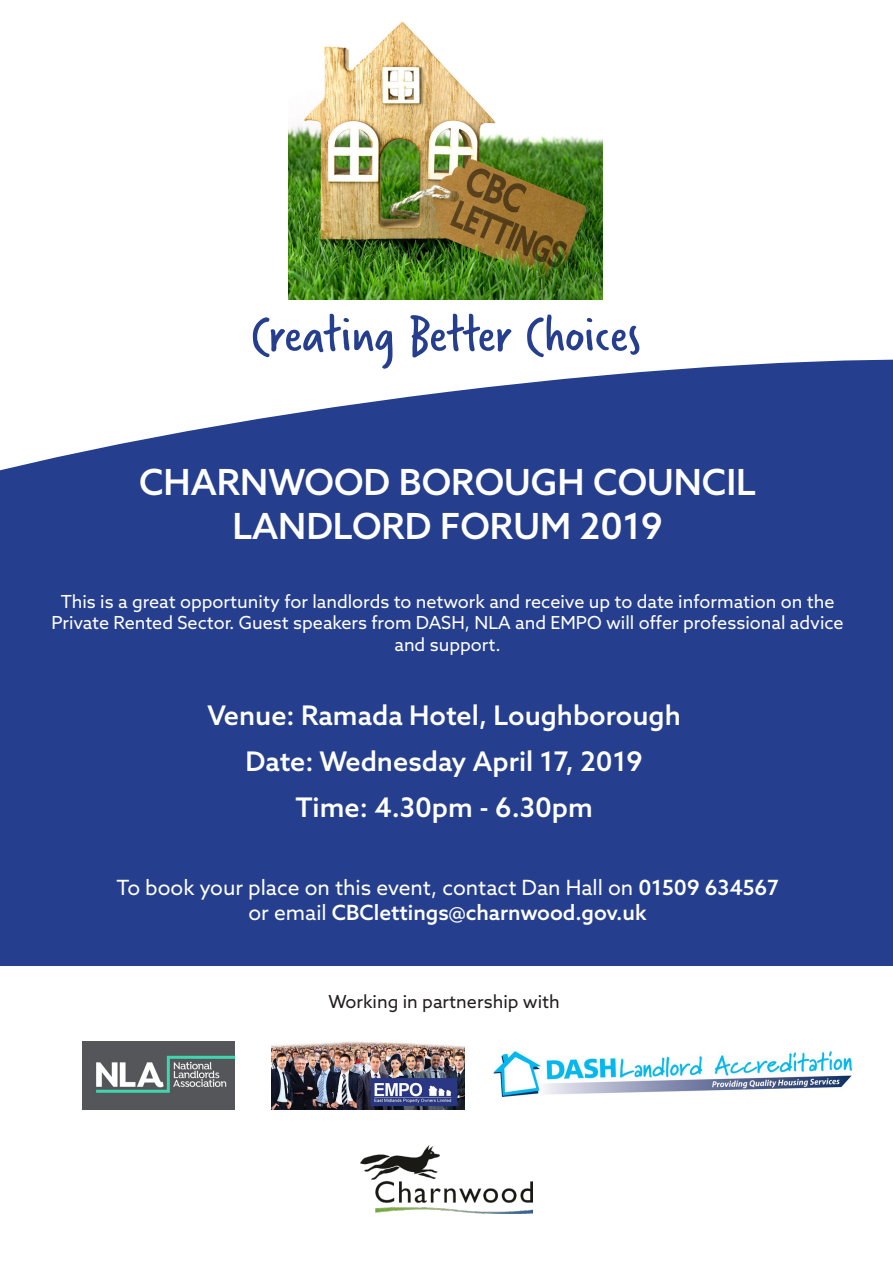
<style>
.page{position:relative;width:893px;height:1263px;background:#fff}
.page>*{position:absolute;margin:0;border:0;box-sizing:border-box;transform-origin:0 0}
.t1{font:54px "Verveine";color:#253f8e}
.t2{font:500 36px "Azo Sans";color:#fff}
.t3{font:500 27px "Azo Sans";color:#fff}
.t4{font:21px/25.2px "Azo Sans";color:#fff;text-align:center}
.t5{font:18px/21.6px "Azo Sans";color:#fff;text-align:center}
.t6{font:18px "Azo Sans";color:#231f20}
.s1{font-weight:500}
</style>
<div class="page">
<img style="left:289px;top:21px;width:313px;height:279px">
<svg style="left:0;top:359px;width:893px;height:151px;fill:#253f8e"></svg>
<div style="left:0;top:510px;width:893px;height:455px;background:#253f8e"></div>
<img style="left:493px;top:1052px;width:358px;height:45px">
<img style="left:272px;top:1041px;width:193px;height:68px">
<img style="left:82px;top:1041px;width:153px;height:68px">
<img style="left:360px;top:1145px;width:173px;height:68px">
<p class="t1" style="left:251px;top:297px;width:391px">Creating Better Choices</p>
<p class="t2" style="left:139px;top:459px;width:619px">CHARNWOOD BOROUGH COUNCIL</p>
<p class="t2" style="left:232px;top:502px;width:432px">LANDLORD FORUM 2019</p>
<p class="t5" style="left:51px;top:590px;width:794px">This is a great opportunity for landlords to network and receive up to date information on the<br>Private Rented Sector. Guest speakers from DASH, NLA and EMPO will offer professional advice and support.</p>
<p class="t3" style="left:207px;top:697px;width:475px">Venue: Ramada Hotel, Loughborough</p>
<p class="t3" style="left:245px;top:743px;width:399px">Date: Wednesday April 17, 2019</p>
<p class="t3" style="left:295px;top:790px;width:299px">Time: 4.30pm - 6.30pm</p>
<p class="t4" style="left:116px;top:875px;width:664px">To book your place on this event, contact Dan Hall on <span class="s1">01509 634567 </span>or email <span class="s1">CBClettings@charnwood.gov.uk</span></p>
<p class="t6" style="left:328px;top:990px;width:233px">Working in partnership with</p>
</div>
